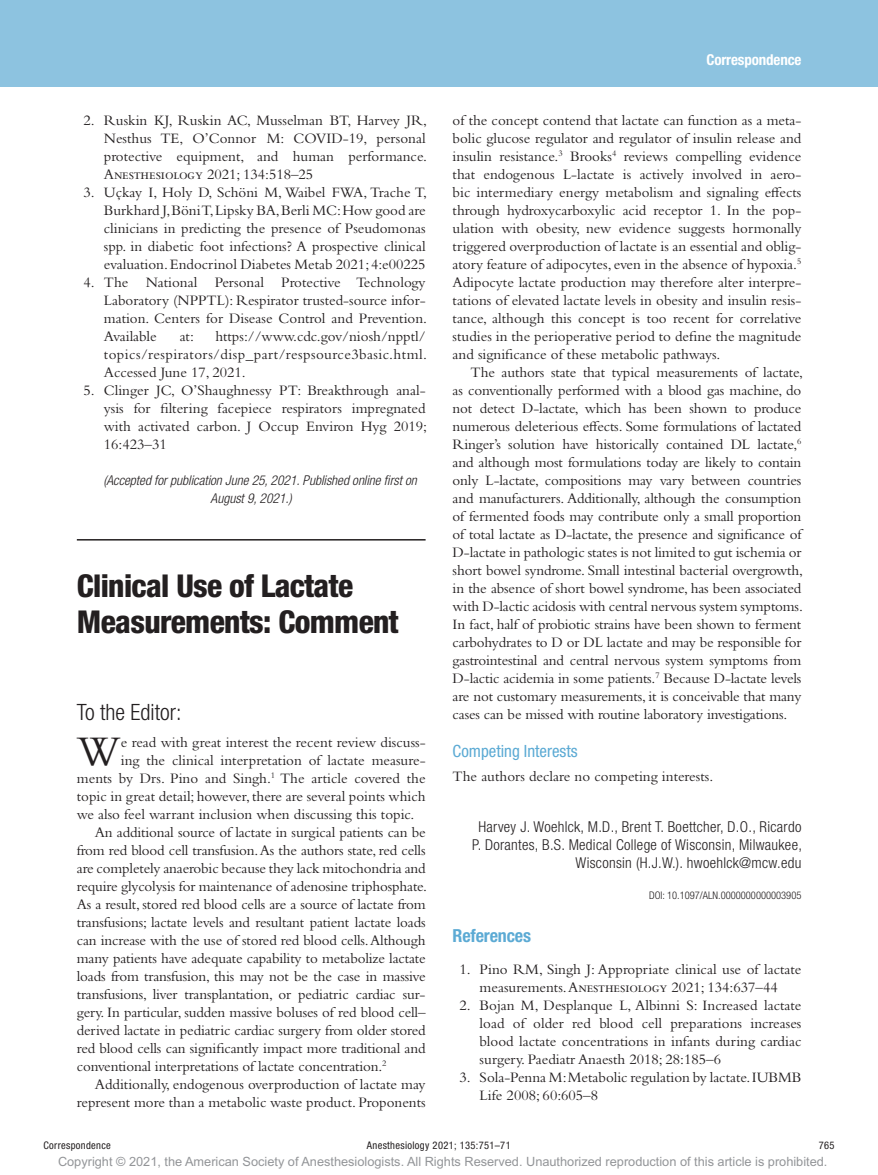
<style>
.page{position:relative;width:878px;height:1175px;background:#fff}
.page>*{position:absolute;margin:0;border:0;box-sizing:border-box;transform-origin:0 0}
.t1{font:43.95px "Bembo Std";color:#231f20}
.t2{font:800 condensed 31.5px/36px "Helvetica Neue LT Std";letter-spacing:-.02em;color:#231f20}
.t3{font:300 condensed 22.5px "Helvetica Neue LT Std";color:#231f20}
.t4{font:700 condensed 18px "Helvetica Neue LT Std";letter-spacing:-.01em;color:#5caad4}
.t5{font:condensed 16.8px "Helvetica Neue LT Std";color:#5caad4}
.t6{font:15px/18px "Bembo Std";color:#231f20;text-align:justify}
.t7{font:300 condensed 15px/18px "Helvetica Neue LT Std";letter-spacing:.02em;color:#231f20;text-align:right}
.t8{font:700 condensed 15px "Helvetica Neue LT Std";letter-spacing:-.01em;color:#fff}
.t9{font:italic 300 condensed 13.5px/18px "Helvetica Neue LT Std";color:#231f20}
.t10{font:12.75px "Arial MT Std";color:#939598}
.t11{font:condensed 10.5px "Helvetica Neue LT Std";letter-spacing:.03em;color:#231f20}
.t12{font:300 condensed 10.5px "Helvetica Neue LT Std";color:#231f20}
</style>
<div class="page">
<div style="left:0;top:0;width:878px;height:86px;background:#8dc3e0"></div>
<hr style="left:77px;top:539px;width:348px;height:1px;background:#231f20">
<p class="t6" style="left:104px;top:111px;width:325px;text-indent:-20px">2. Ruskin KJ, Ruskin AC, Musselman BT, Harvey JR, Nesthus TE, O’Connor M: COVID-19, personal protective equipment, and human performance.<br>Anesthesiology 2021; 134:518–25</p>
<p class="t6" style="left:104px;top:183px;width:325px;text-indent:-20px">3. Uçkay I, Holy D, Schöni M, Waibel FWA, Trache T, Burkhard J, Böni T, Lipsky BA, Berli MC: How good are clinicians in predicting the presence of Pseudomonas spp. in diabetic foot infections? A prospective clinical evaluation. Endocrinol Diabetes Metab 2021; 4:e00225</p>
<p class="t6" style="left:104px;top:273px;width:325px;text-indent:-20px">4. The National Personal Protective Technology Laboratory (NPPTL): Respirator trusted-source infor&shy;mation. Centers for Disease Control and Prevention.<br>Available</p>
<p class="t6" style="left:104px;top:327px;width:324px;text-indent:111px">https://www.cdc.gov/niosh/npptl/ topics/respirators/disp_part/respsource3basic.html.<br>Accessed June 17, 2021.</p>
<p class="t6" style="left:104px;top:381px;width:325px;text-indent:-20px">5. Clinger JC, O’Shaughnessy PT: Breakthrough anal&shy;ysis for filtering facepiece respirators impregnated with activated carbon. J Occup Environ Hyg 2019; 16:423–31</p>
<p class="t9" style="left:211px;top:471px;width:208px;text-indent:-107px">(Accepted for publication June 25, 2021. Published online first on<br>August 9, 2021.)</p>
<p class="t6" style="left:180px;top:327px;width:16px">at:</p>
<h2 class="t2" style="left:77px;top:567px;width:323px">Clinical Use of Lactate<br>Measurements: Comment</h2>
<h3 class="t3" style="left:77px;top:699px;width:106px">To the Editor:</h3>
<h1 class="t1" style="left:77px;top:726px;width:45px">W</h1>
<p class="t6" style="left:121px;top:733px;width:306px">e read with great interest the recent review discuss-</p>
<p class="t6" style="left:121px;top:751px;width:306px">ing the clinical interpretation of lactate measure-</p>
<p class="t6" style="left:77px;top:769px;width:350px">ments by Drs. Pino and Singh.<sup>1</sup> The article covered the</p>
<p class="t6" style="left:77px;top:787px;width:350px">topic in great detail; however, there are several points which</p>
<p class="t6" style="left:77px;top:805px;width:339px">we also feel warrant inclusion when discussing this topic.</p>
<p class="t6" style="left:95px;top:823px;width:332px">An additional source of lactate in surgical patients can be</p>
<p class="t6" style="left:77px;top:841px;width:350px">from red blood cell transfusion. As the authors state, red cells</p>
<p class="t6" style="left:77px;top:859px;width:350px">are completely anaerobic because they lack mitochondria and</p>
<p class="t6" style="left:77px;top:877px;width:352px">require glycolysis for maintenance of adenosine triphosphate.</p>
<p class="t6" style="left:77px;top:895px;width:350px">As a result, stored red blood cells are a source of lactate from</p>
<p class="t6" style="left:77px;top:913px;width:350px">transfusions; lactate levels and resultant patient lactate loads</p>
<p class="t6" style="left:77px;top:931px;width:350px">can increase with the use of stored red blood cells. Although</p>
<p class="t6" style="left:77px;top:949px;width:350px">many patients have adequate capability to metabolize lactate</p>
<p class="t6" style="left:77px;top:967px;width:350px">loads from transfusion, this may not be the case in massive</p>
<p class="t6" style="left:77px;top:985px;width:350px">transfusions, liver transplantation, or pediatric cardiac sur-</p>
<p class="t6" style="left:77px;top:1003px;width:350px">gery. In particular, sudden massive boluses of red blood cell–</p>
<p class="t6" style="left:77px;top:1021px;width:350px">derived lactate in pediatric cardiac surgery from older stored</p>
<p class="t6" style="left:77px;top:1039px;width:350px">red blood cells can significantly impact more traditional and</p>
<p class="t6" style="left:77px;top:1057px;width:311px">conventional interpretations of lactate concentration.<sup>2</sup></p>
<p class="t6" style="left:95px;top:1075px;width:332px">Additionally, endogenous overproduction of lactate may</p>
<p class="t6" style="left:77px;top:1093px;width:350px">represent more than a metabolic waste product. Proponents</p>
<p class="t8" style="left:706px;top:51px;width:96px">Correspondence</p>
<p class="t6" style="left:452px;top:111px;width:350px">of the concept contend that lactate can function as a meta&shy;bolic glucose regulator and regulator of insulin release and insulin resistance.<sup>3</sup> Brooks<sup>4</sup> reviews compelling evidence that endogenous L-lactate is actively involved in aero&shy;bic intermediary energy metabolism and signaling effects through hydroxycarboxylic acid receptor 1. In the pop&shy;ulation with obesity, new evidence suggests hormonally triggered overproduction of lactate is an essential and oblig&shy;atory feature of adipocytes, even in the absence of hypoxia.<sup>5<br></sup>Adipocyte lactate production may therefore alter interpre&shy;tations of elevated lactate levels in obesity and insulin resis&shy;tance, although this concept is too recent for correlative studies in the perioperative period to define the magnitude and significance of these metabolic pathways.</p>
<p class="t6" style="left:452px;top:363px;width:352px;text-indent:18px">The authors state that typical measurements of lactate, as conventionally performed with a blood gas machine, do not detect D-lactate, which has been shown to produce numerous deleterious effects. Some formulations of lactated Ringer’s solution have historically contained DL lactate,<sup>6 </sup>and although most formulations today are likely to contain only L-lactate, compositions may vary between countries and manufacturers. Additionally, although the consumption of fermented foods may contribute only a small proportion of total lactate as D-lactate, the presence and significance of D-lactate in pathologic states is not limited to gut ischemia or short bowel syndrome. Small intestinal bacterial overgrowth, in the absence of short bowel syndrome, has been associated with D-lactic acidosis with central nervous system symptoms.<br>In fact, half of probiotic strains have been shown to ferment carbohydrates to D or DL lactate and may be responsible for gastrointestinal and central nervous system symptoms from D-lactic acidemia in some patients.<sup>7</sup> Because D-lactate levels are not customary measurements, it is conceivable that many cases can be missed with routine laboratory investigations.</p>
<p class="t5" style="left:452px;top:741px;width:126px">Competing Interests</p>
<p class="t6" style="left:452px;top:767px;width:262px">The authors declare no competing interests.</p>
<p class="t7" style="left:472px;top:818px;width:331px">Harvey J. Woehlck, M.D., Brent T. Boettcher, D.O., Ricardo<br>P. Dorantes, B.S. Medical College of Wisconsin, Milwaukee,<br>Wisconsin (H.J.W.). hwoehlck@mcw.edu</p>
<p class="t12" style="left:649px;top:889px;width:154px">DOI: 10.1097/ALN.0000000000003905</p>
<p class="t4" style="left:452px;top:925px;width:80px">References</p>
<p class="t6" style="left:459px;top:960px;width:343px;text-align:center">1. Pino RM, Singh J: Appropriate clinical use of lactate measurements. Anesthesiology 2021; 134:637–44</p>
<p class="t6" style="left:479px;top:996px;width:323px;text-indent:-20px">2. Bojan M, Desplanque L, Albinni S: Increased lactate load of older red blood cell preparations increases blood lactate concentrations in infants during cardiac surgery. Paediatr Anaesth 2018; 28:185–6</p>
<p class="t6" style="left:479px;top:1068px;width:323px;text-indent:-20px">3. Sola-Penna M: Metabolic regulation by lactate. IUBMB<br>Life 2008; 60:605–8</p>
<p class="t11" style="left:44px;top:1139px;width:69px">Correspondence</p>
<p class="t11" style="left:367px;top:1139px;width:145px">Anesthesiology 2021; 135:751–71</p>
<p class="t11" style="left:818px;top:1139px;width:17px">765</p>
<p class="t10" style="left:58px;top:1154px;width:771px">Copyright © 2021, the American Society of Anesthesiologists. All Rights Reserved. Unauthorized reproduction of this article is prohibited.</p>
</div>
